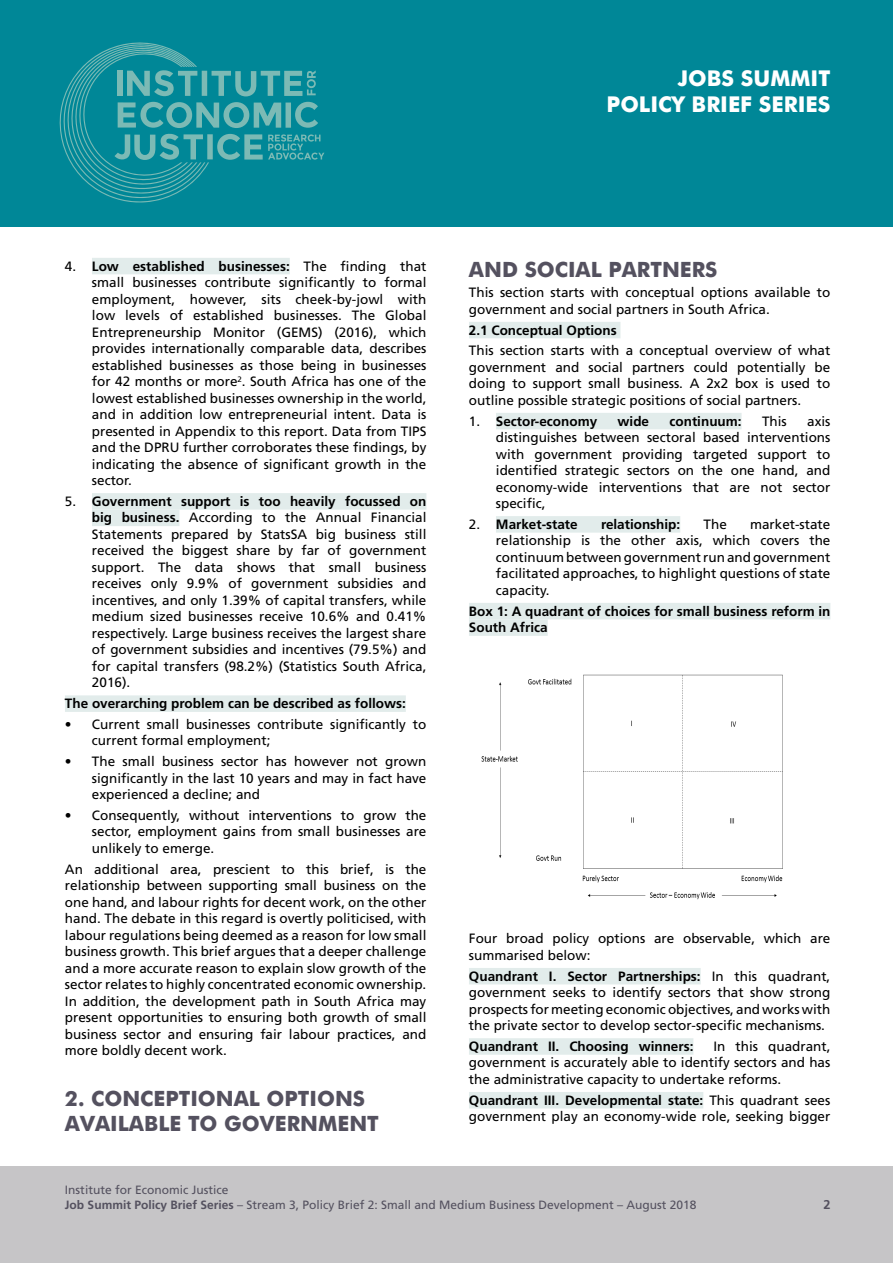
<style>
.page{position:relative;width:893px;height:1263px;background:#fff}
.page>*{position:absolute;margin:0;border:0;box-sizing:border-box;transform-origin:0 0}
.t1{font:700 21.75px/26.5px "Futura";color:#fff;text-align:right}
.t2{font:700 21px/25.5px "Futura";color:#54515f}
.t3{font:13.5px/16.5px "Frutiger LT Std";color:#000;text-align:justify}
.t4{font:700 13.5px/16.5px "Frutiger LT Std";color:#000}
.t5{font:700 12.75px "Frutiger LT Std";color:#54515f}
.t6{font:12px/15px "Frutiger LT Std";color:#54515f}
.s1{font-weight:700}
.s2{font-weight:400}
</style>
<div class="page">
<div style="left:0;top:0;width:893px;height:226px;background:#008797"></div>
<svg style="left:59px;top:42px;width:265px;height:161px"></svg>
<div style="left:0;top:1166px;width:893px;height:97px;background:#c6c5c7"></div>
<div style="left:92px;top:258px;width:198px;height:16px;background:#e2eceb"></div>
<div style="left:92px;top:493px;width:334px;height:17px;background:#e2eceb"></div>
<div style="left:92px;top:510px;width:87px;height:16px;background:#e2eceb"></div>
<div style="left:65px;top:695px;width:341px;height:17px;background:#e2eceb"></div>
<div style="left:469px;top:322px;width:151px;height:16px;background:#e2eceb"></div>
<div style="left:496px;top:413px;width:246px;height:16px;background:#e2eceb"></div>
<div style="left:496px;top:516px;width:184px;height:17px;background:#e2eceb"></div>
<div style="left:469px;top:603px;width:361px;height:16px;background:#e2eceb"></div>
<div style="left:469px;top:619px;width:79px;height:17px;background:#e2eceb"></div>
<div style="left:469px;top:968px;width:232px;height:16px;background:#e2eceb"></div>
<div style="left:469px;top:1038px;width:224px;height:17px;background:#e2eceb"></div>
<div style="left:469px;top:1092px;width:234px;height:16px;background:#e2eceb"></div>
<img style="left:481px;top:674px;width:302px;height:226px">
<h1 class="t1" style="left:607px;top:63px;width:225px">JOBS SUMMIT<br>POLICY BRIEF SERIES</h1>
<p class="t3" style="left:92px;top:258px;width:336px;text-indent:-27px">4. <span class="s1">Low established businesses:</span> The finding that small businesses contribute significantly to formal employment, however, sits cheek-by-jowl with low levels of established businesses. The Global Entrepreneurship Monitor (GEMS) (2016), which provides internationally comparable data, describes established businesses as those being in businesses for 42 months or more<sup>2</sup>. South Africa has one of the lowest established businesses ownership in the world, and in addition low entrepreneurial intent. Data is presented in Appendix to this report. Data from TIPS and the DPRU further corroborates these findings, by indicating the absence of significant growth in the sector.</p>
<p class="t3" style="left:92px;top:493px;width:336px;text-indent:-27px">5. <span class="s1">Government support is too heavily focussed on big business.</span> According to the Annual Financial Statements prepared by StatsSA big business still received the biggest share by far of government support. The data shows that small business receives only 9.9% of government subsidies and incentives, and only 1.39% of capital transfers, while medium sized businesses receive 10.6% and 0.41% respectively. Large business receives the largest share of government subsidies and incentives (79.5%) and for capital transfers (98.2%) (Statistics South Africa, 2016).</p>
<p class="t4" style="left:65px;top:695px;width:342px">The overarching problem can be described as follows:</p>
<p class="t3" style="left:92px;top:716px;width:336px;text-indent:-27px">• Current small businesses contribute significantly to current formal employment;</p>
<p class="t3" style="left:92px;top:753px;width:336px;text-indent:-27px">• The small business sector has however not grown significantly in the last 10 years and may in fact have experienced a decline; and</p>
<p class="t3" style="left:92px;top:807px;width:336px;text-indent:-27px">• Consequently, without interventions to grow the sector, employment gains from small businesses are unlikely to emerge.</p>
<p class="t3" style="left:65px;top:861px;width:363px">An additional area, prescient to this brief, is the relationship between supporting small business on the one hand, and labour rights for decent work, on the other hand. The debate in this regard is overtly politicised, with labour regulations being deemed as a reason for low small business growth. This brief argues that a deeper challenge and a more accurate reason to explain slow growth of the sector relates to highly concentrated economic ownership.<br>In addition, the development path in South Africa may present opportunities to ensuring both growth of small business sector and ensuring fair labour practices, and more boldly decent work.</p>
<h2 class="t2" style="left:65px;top:1084px;width:315px">2. CONCEPTIONAL OPTIONS<br>AVAILABLE TO GOVERNMENT</h2>
<h2 class="t2" style="left:469px;top:255px;width:250px">AND SOCIAL PARTNERS</h2>
<p class="t3" style="left:469px;top:284px;width:363px">This section starts with conceptual options available to government and social partners in South Africa.</p>
<p class="t4" style="left:469px;top:322px;width:149px">2.1 Conceptual Options</p>
<p class="t3" style="left:469px;top:342px;width:363px">This section starts with a conceptual overview of what government and social partners could potentially be doing to support small business. A 2x2 box is used to outline possible strategic positions of social partners.</p>
<p class="t4" style="left:469px;top:413px;width:130px"><span class="s2">1.</span> Sector-economy</p>
<p class="t4" style="left:618px;top:413px;width:33px">wide</p>
<p class="t4" style="left:670px;top:413px;width:73px">continuum:</p>
<p class="t3" style="left:762px;top:413px;width:26px">This</p>
<p class="t3" style="left:496px;top:413px;width:336px;text-indent:311px">axis distinguishes between sectoral based interventions with government providing targeted support to identified strategic sectors on the one hand, and economy-wide interventions that are not sector specific,</p>
<p class="t4" style="left:469px;top:516px;width:110px"><span class="s2">2.</span> Market-state</p>
<p class="t4" style="left:601px;top:516px;width:81px">relationship:</p>
<p class="t3" style="left:704px;top:516px;width:25px">The</p>
<p class="t3" style="left:496px;top:516px;width:336px;text-indent:254px">market-state relationship is the other axis, which covers the continuum between government run and government facilitated approaches, to highlight questions of state capacity.</p>
<p class="t4" style="left:469px;top:603px;width:363px">Box 1: A quadrant of choices for small business reform in<br>South Africa</p>
<p class="t3" style="left:469px;top:930px;width:363px">Four broad policy options are observable, which are summarised below:</p>
<p class="t3" style="left:469px;top:968px;width:363px"><span class="s1">Quandrant I. Sector Partnerships:</span> In this quadrant, government seeks to identify sectors that show strong prospects for meeting economic objectives, and works with the private sector to develop sector-specific mechanisms.</p>
<p class="t4" style="left:469px;top:1038px;width:226px">Quandrant II. Choosing winners:</p>
<p class="t3" style="left:469px;top:1038px;width:363px;text-indent:245px">In this quadrant, government is accurately able to identify sectors and has the administrative capacity to undertake reforms.</p>
<p class="t3" style="left:469px;top:1092px;width:363px"><span class="s1">Quandrant III. Developmental state:</span> This quadrant sees government play an economy-wide role, seeking bigger</p>
<p class="t6" style="left:65px;top:1182px;width:633px">Institute for Economic Justice<br><span class="s1">Job Summit Policy Brief Series</span> – Stream 3, Policy Brief 2: Small and Medium Business Development – August 2018</p>
<p class="t5" style="left:823px;top:1197px;width:9px">2</p>
</div>
